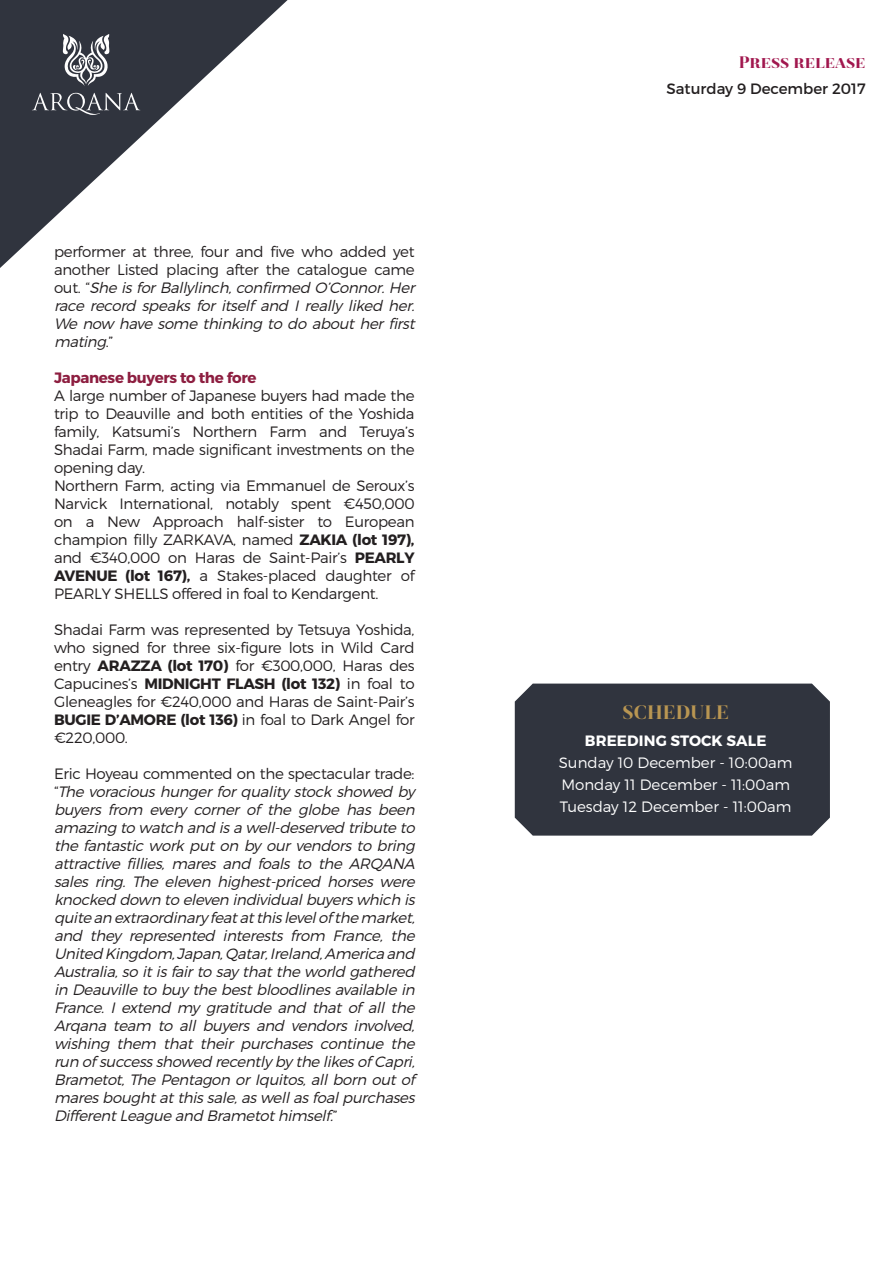
<style>
.page{position:relative;width:893px;height:1263px;background:#fff}
.page>*{position:absolute;margin:0;border:0;box-sizing:border-box;transform-origin:0 0}
.t1{font:900 21px "Revista";letter-spacing:.01em;color:#b99652}
.t2{font:900 18px "Revista";color:#a1174e}
.t3{font:italic 300 15px/18px "Montserrat";letter-spacing:-.03em;color:#231f20}
.t4{font:300 15px/18px "Montserrat";letter-spacing:-.02em;color:#231f20;text-align:justify}
.t5{font:300 15px "Montserrat";color:#fff}
.t6{font:700 15px "Montserrat";letter-spacing:-.02em;color:#8d1e40}
.t7{font:15px "Montserrat";color:#231f20}
.t8{font:700 15px "Montserrat";letter-spacing:.01em;color:#fff}
.s1{font-style:normal}
.s2{font-weight:700}
</style>
<div class="page">
<div style="left:515px;top:684px;width:315px;height:152px;background:#30343e"></div>
<svg style="left:0;top:0;width:288px;height:268px"></svg>
<svg style="left:63px;top:34px;width:46px;height:52px"></svg>
<svg style="left:32px;top:93px;width:108px;height:22px;background:#555860"></svg>
<p class="t3" style="left:54px;top:242px;width:366px"><span class="s1">performer at three, four and five who added yet another Listed placing after the catalogue came o u t . “</span> She isforBallylinch,confirmed O’Connor.Her race record speaks for itself and I really liked her.<br>We now have some thinking to do about her first mating<span class="s1">. ”</span></p>
<p class="t6" style="left:54px;top:368px;width:204px">Japanese buyers to the fore</p>
<p class="t4" style="left:54px;top:386px;width:362px">A large number of Japanese buyers had made the trip to Deauville and both entities of the Yoshida family, Katsumi’s Northern Farm and Teruya’s Shadai Farm, made significant investments on the opening day.</p>
<p class="t4" style="left:54px;top:476px;width:362px">Northern Farm, acting via Emmanuel de Seroux’s Narvick International, notably spent €450,000 on a New Approach half-sister to European champion filly ZARKAVA, named <span class="s2">ZAKIA (lot 197), </span>and €340,000 on Haras de Saint-Pair’s <span class="s2">PEARLY AVENUE (lot 167),</span> a Stakes-placed daughter of PEARLY SHELLS offered in foal to Kendargent.</p>
<p class="t4" style="left:54px;top:620px;width:362px">Shadai Farm was represented by Tetsuya Yoshida, who signed for three six-figure lots in Wild Card entry <span class="s2">ARAZZA (lot 170)</span> for €300,000, Haras des Capucines’s <span class="s2">MIDNIGHT FLASH (lot 132)</span> in foal to Gleneagles for €240,000 and Haras de Saint-Pair’s <span class="s2">BUGIE D’AMORE (lot 136)</span> in foal to Dark Angel for €220,000.</p>
<p class="t3" style="left:54px;top:764px;width:366px"><span class="s1">Eric Hoyeau commented on the spectacular trade: “</span> The voracious hunger for quality stock showed by buyers from every corner of the globe has been amazing to watch and isa well-deserved tribute to the fantastic work put on by our vendors to bring attractive fillies, mares and foals to the ARQANA sales ring. The eleven highest-priced horses were knocked down to eleven individualbuyerswhich is quite an extraordinary featatthislevelof the market, and they represented interests from France, the United Kingdom,Japan,Qatar,Ireland,America and Australia,so itisfairto say thatthe world gathered in Deauville to buy the bestbloodlinesavailable in France. I extend my gratitude and that of all the Arqana team to all buyers and vendors involved, wishing them that their purchases continue the run of successshowed recently by the likesof Capri, Brametot, The Pentagon or Iquitos, all born out of maresboughtatthissale,aswellasfoalpurchases DifferentLeague and Brametothimself.<span class="s1">”</span></p>
<p class="t2" style="left:739px;top:52px;width:128px">Press release</p>
<p class="t7" style="left:666px;top:79px;width:201px">Saturday 9 December 2017</p>
<p class="t1" style="left:622px;top:700px;width:108px">SCHEDULE</p>
<p class="t8" style="left:585px;top:731px;width:183px">BREEDING STOCK SALE</p>
<p class="t5" style="left:559px;top:753px;width:235px">Sunday 10 December - 10:00am</p>
<p class="t5" style="left:561px;top:775px;width:230px">Monday 11 December - 11:00am</p>
<p class="t5" style="left:560px;top:798px;width:233px">Tuesday 12 December - 11:00am</p>
</div>
